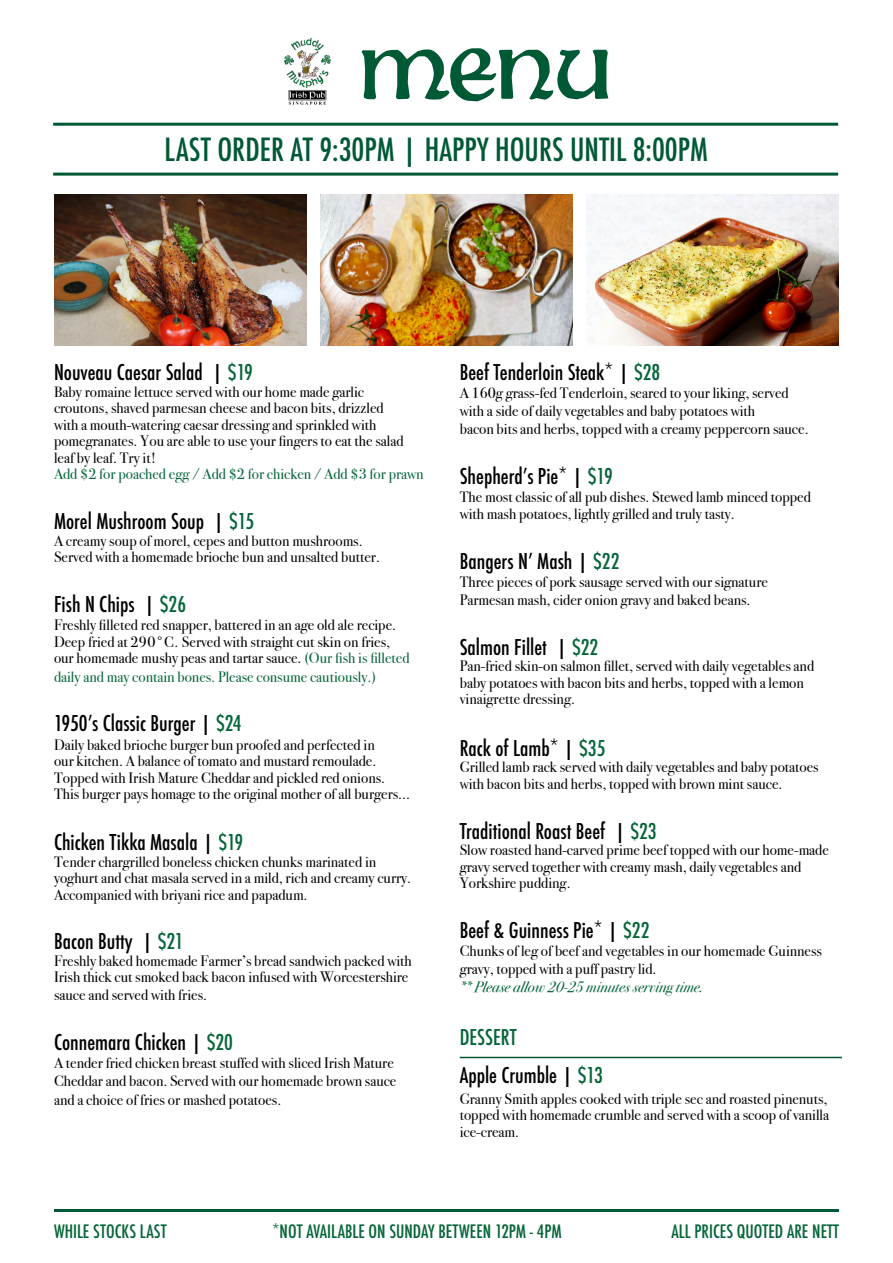
<style>
.page{position:relative;width:893px;height:1263px;background:#fff}
.page>*{position:absolute;margin:0;border:0;box-sizing:border-box;transform-origin:0 0}
.t1{font:500 condensed 31.05px "Futura";color:#005935}
.t2{font:500 condensed 21.15px/37.7px "Futura";color:#000}
.t3{font:500 condensed 18px "Futura";color:#056538}
.t4{font:15.15px/16.5px "Bodoni Svty Two ITCTT";color:#000}
.t5{font:15.15px "Bodoni Svty Two ITCTT";color:#056538}
.t6{font:italic 15.15px "Bodoni Svty Two ITCTT";color:#056538}
.s1{color:#056538}
</style>
<div class="page">
<img style="left:285px;top:37px;width:45px;height:68px">
<svg style="left:362px;top:48px;width:246px;height:53px"></svg>
<hr style="left:53px;top:173px;width:785px;height:3px;background:#005935">
<hr style="left:53px;top:123px;width:785px;height:3px;background:#005935">
<hr style="left:54px;top:1209px;width:785px;height:3px;background:#005935">
<hr style="left:460px;top:1057px;width:382px;height:1px;background:#005935">
<img style="left:54px;top:194px;width:252px;height:151px">
<img style="left:320px;top:194px;width:253px;height:151px">
<img style="left:586px;top:194px;width:253px;height:151px">
<h1 class="t1" style="left:165px;top:129px;width:545px">LAST ORDER AT 9:30PM | HAPPY HOURS UNTIL 8:00PM</h1>
<h2 class="t2" style="left:54px;top:354px;width:200px">Nouveau Caesar Salad | <span class="s1">$19</span></h2>
<p class="t4" style="left:54px;top:382px;width:351px">Baby romaine lettuce served with our home made garlic croutons, shaved parmesan cheese and bacon bits, drizzled with a mouth-watering caesar dressing and sprinkled with pomegranates. You are able to use your fingers to eat the salad leaf by leaf. Try it!</p>
<p class="t5" style="left:54px;top:462px;width:371px">Add $2 for poached egg / Add $2 for chicken / Add $3 for prawn</p>
<h2 class="t2" style="left:54px;top:503px;width:202px">Morel Mushroom Soup | <span class="s1">$15</span></h2>
<p class="t4" style="left:54px;top:531px;width:327px">A creamy soup of morel, cepes and button mushrooms.<br>Served with a homemade brioche bun and unsalted butter.</p>
<h2 class="t2" style="left:54px;top:586px;width:134px">Fish N Chips | <span class="s1">$26</span></h2>
<p class="t4" style="left:54px;top:615px;width:357px">Freshly filleted red snapper, battered in an age old ale recipe.<br>Deep fried at 290°C. Served with straight cut skin on fries, our homemade mushy peas and tartar sauce. <span class="s1">(Our fish is filleted</span></p>
<p class="t5" style="left:54px;top:664px;width:324px">daily and may contain bones. Please consume cautiously.)</p>
<h2 class="t2" style="left:54px;top:705px;width:189px">1950’s Classic Burger | <span class="s1">$24</span></h2>
<p class="t4" style="left:54px;top:734px;width:357px">Daily baked brioche burger bun proofed and perfected in<br>our kitchen. A balance of tomato and mustard remoulade.<br>Topped with Irish Mature Cheddar and pickled red onions.<br>This burger pays homage to the original mother of all burgers...</p>
<h2 class="t2" style="left:54px;top:824px;width:191px">Chicken Tikka Masala | <span class="s1">$19</span></h2>
<p class="t4" style="left:54px;top:852px;width:359px">Tender chargrilled boneless chicken chunks marinated in yoghurt and chat masala served in a mild, rich and creamy curry.<br>Accompanied with briyani rice and papadum.</p>
<h2 class="t2" style="left:54px;top:923px;width:131px">Bacon Butty | <span class="s1">$21</span></h2>
<p class="t4" style="left:54px;top:951px;width:359px">Freshly baked homemade Farmer’s bread sandwich packed with<br>Irish thick cut smoked back bacon infused with Worcestershire</p>
<p class="t4" style="left:54px;top:985px;width:155px">sauce and served with fries.</p>
<h2 class="t2" style="left:54px;top:1023px;width:181px">Connemara Chicken | <span class="s1">$20</span></h2>
<p class="t4" style="left:54px;top:1052px;width:344px;line-height:18.1px">A tender fried chicken breast stuffed with sliced Irish Mature<br>Cheddar and bacon. Served with our homemade brown sauce and a choice of fries or mashed potatoes.</p>
<h2 class="t2" style="left:460px;top:353px;width:202px">Beef Tenderloin Steak* | <span class="s1">$28</span></h2>
<p class="t4" style="left:460px;top:382px;width:350px;line-height:18.1px">A 160g grass-fed Tenderloin, seared to your liking, served with a side of daily vegetables and baby potatoes with<br>bacon bits and herbs, topped with a creamy peppercorn sauce.</p>
<h2 class="t2" style="left:460px;top:458px;width:155px">Shepherd’s Pie* | <span class="s1">$19</span></h2>
<p class="t4" style="left:460px;top:487px;width:353px">The most classic of all pub dishes. Stewed lamb minced topped with mash potatoes, lightly grilled and truly tasty.</p>
<h2 class="t2" style="left:460px;top:542px;width:161px">Bangers N’ Mash | <span class="s1">$22</span></h2>
<p class="t4" style="left:460px;top:571px;width:310px;line-height:18.1px">Three pieces of pork sausage served with our signature<br>Parmesan mash, cider onion gravy and baked beans.</p>
<h2 class="t2" style="left:460px;top:628px;width:140px">Salmon Fillet | <span class="s1">$22</span></h2>
<p class="t4" style="left:460px;top:656px;width:356px">Pan-fried skin-on salmon fillet, served with daily vegetables and baby potatoes with bacon bits and herbs, topped with a lemon vinaigrette dressing.</p>
<h2 class="t2" style="left:460px;top:729px;width:147px">Rack of Lamb* | <span class="s1">$35</span></h2>
<p class="t4" style="left:460px;top:757px;width:360px">Grilled lamb rack served with daily vegetables and baby potatoes with bacon bits and herbs, topped with brown mint sauce.</p>
<h2 class="t2" style="left:460px;top:812px;width:198px">Traditional Roast Beef | <span class="s1">$23</span></h2>
<p class="t4" style="left:460px;top:840px;width:371px">Slow roasted hand-carved prime beef topped with our home-made gravy served together with creamy mash, daily vegetables and<br>Yorkshire pudding.</p>
<h2 class="t2" style="left:460px;top:911px;width:191px">Beef &amp; Guinness Pie* | <span class="s1">$22</span></h2>
<p class="t4" style="left:460px;top:940px;width:364px;line-height:18px">Chunks of leg of beef and vegetables in our homemade Guinness gravy, topped with a puff pastry lid.</p>
<p class="t6" style="left:460px;top:974px;width:245px">** Please allow 20-25 minutes serving time.</p>
<h2 class="t2" style="left:460px;top:1019px;width:145px"><span class="s1">DESSERT<br></span>Apple Crumble | <span class="s1">$13</span></h2>
<p class="t4" style="left:460px;top:1089px;width:371px;text-align:justify">Granny Smith apples cooked with triple sec and roasted pinenuts, topped with homemade crumble and served with a scoop of vanilla ice-cream.</p>
<p class="t3" style="left:54px;top:1220px;width:114px">WHILE STOCKS LAST</p>
<p class="t3" style="left:272px;top:1219px;width:291px">*NOT AVAILABLE ON SUNDAY BETWEEN 12PM - 4PM</p>
<p class="t3" style="left:671px;top:1220px;width:169px">ALL PRICES QUOTED ARE NETT</p>
</div>
